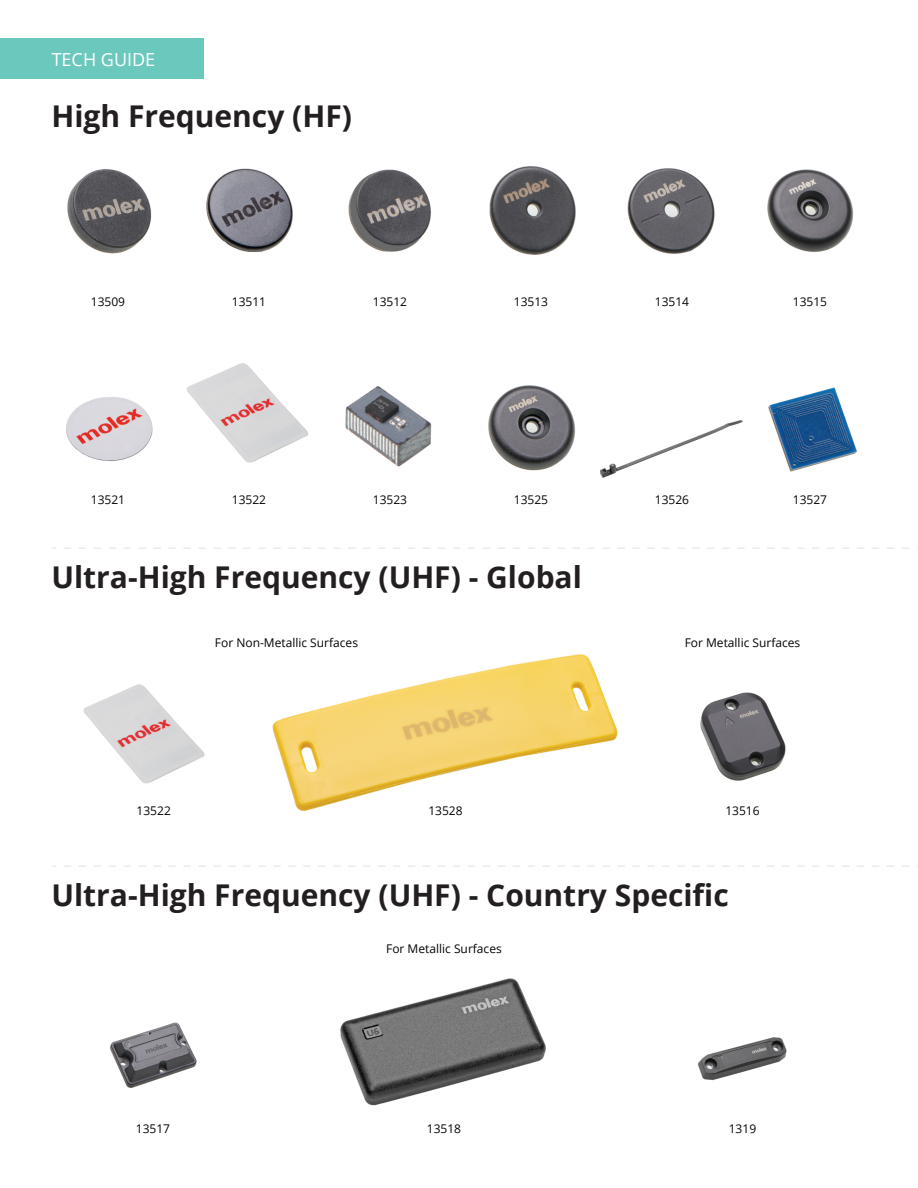
<style>
.page{position:relative;width:918px;height:1188px;background:#fff}
.page>*{position:absolute;margin:0;border:0;box-sizing:border-box;transform-origin:0 0}
.t1{font:700 30px "Open Sans";color:#231f20}
.t2{font:18px "Open Sans";color:#fff}
.t3{font:12px "Open Sans";color:#040503}
</style>
<div class="page">
<img style="left:272px;top:654px;width:346px;height:157px">
<div style="left:0;top:38px;width:204px;height:41px;background:#6bc8bd"></div>
<img style="left:67px;top:169px;width:85px;height:85px">
<img style="left:206px;top:168px;width:87px;height:84px">
<img style="left:348px;top:169px;width:83px;height:83px">
<img style="left:489px;top:166px;width:87px;height:89px">
<img style="left:627px;top:168px;width:88px;height:86px">
<img style="left:767px;top:169px;width:87px;height:83px">
<img style="left:66px;top:397px;width:87px;height:65px">
<img style="left:186px;top:363px;width:123px;height:100px">
<img style="left:345px;top:386px;width:87px;height:81px">
<img style="left:488px;top:385px;width:88px;height:86px">
<img style="left:600px;top:420px;width:143px;height:58px">
<img style="left:768px;top:387px;width:89px;height:85px">
<svg style="left:64px;top:866px;width:854px;height:1px"></svg>
<svg style="left:64px;top:548px;width:854px;height:1px"></svg>
<img style="left:109px;top:1022px;width:88px;height:66px">
<img style="left:698px;top:1037px;width:89px;height:44px">
<img style="left:83px;top:684px;width:122px;height:100px">
<img style="left:700px;top:692px;width:86px;height:89px">
<img style="left:340px;top:978px;width:206px;height:128px">
<h2 class="t2" style="left:52px;top:48px;width:105px">TECH GUIDE</h2>
<h1 class="t1" style="left:51px;top:95px;width:302px">High Frequency (HF)</h1>
<p class="t3" style="left:91px;top:294px;width:36px">13509</p>
<p class="t3" style="left:232px;top:294px;width:36px">13511</p>
<p class="t3" style="left:373px;top:294px;width:36px">13512</p>
<p class="t3" style="left:514px;top:294px;width:36px">13513</p>
<p class="t3" style="left:655px;top:294px;width:36px">13514</p>
<p class="t3" style="left:793px;top:294px;width:36px">13515</p>
<p class="t3" style="left:91px;top:492px;width:36px">13521</p>
<p class="t3" style="left:232px;top:492px;width:36px">13522</p>
<p class="t3" style="left:373px;top:492px;width:36px">13523</p>
<p class="t3" style="left:514px;top:492px;width:36px">13525</p>
<p class="t3" style="left:655px;top:492px;width:36px">13526</p>
<p class="t3" style="left:793px;top:492px;width:36px">13527</p>
<h1 class="t1" style="left:51px;top:556px;width:532px">Ultra-High Frequency (UHF) - Global</h1>
<p class="t3" style="left:215px;top:634px;width:145px">For Non-Metallic Surfaces</p>
<p class="t3" style="left:685px;top:634px;width:117px">For Metallic Surfaces</p>
<p class="t3" style="left:137px;top:803px;width:36px">13522</p>
<p class="t3" style="left:428px;top:802px;width:36px">13528</p>
<p class="t3" style="left:725px;top:802px;width:36px">13516</p>
<h1 class="t1" style="left:51px;top:874px;width:679px">Ultra-High Frequency (UHF) - Country Specific</h1>
<p class="t3" style="left:386px;top:940px;width:117px">For Metallic Surfaces</p>
<p class="t3" style="left:136px;top:1120px;width:36px">13517</p>
<p class="t3" style="left:427px;top:1120px;width:36px">13518</p>
<p class="t3" style="left:729px;top:1120px;width:29px">1319</p>
</div>
